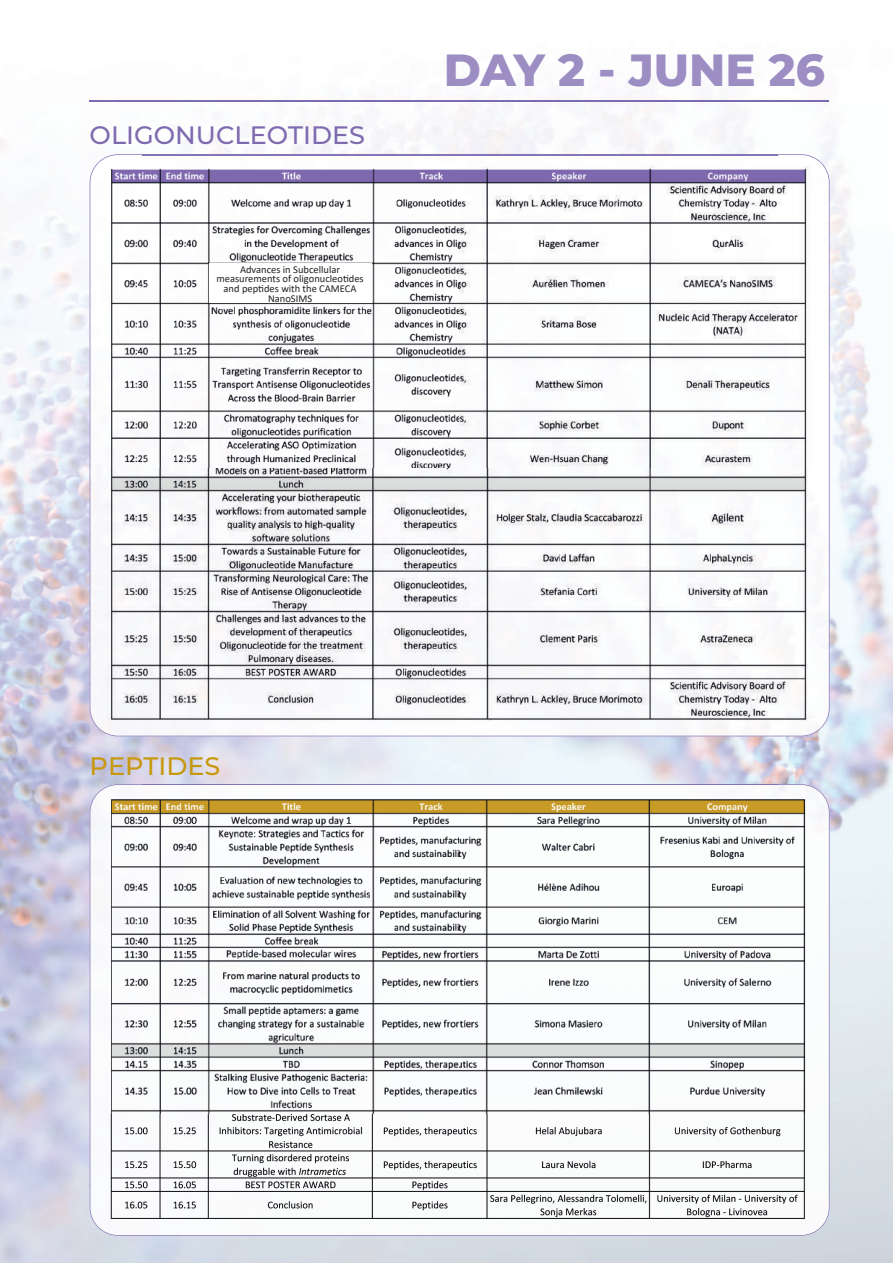
<style>
.page{position:relative;width:893px;height:1263px;background:#fff}
.page>*{position:absolute;margin:0;border:0;box-sizing:border-box;transform-origin:0 0}
.t1{font:800 45px "Montserrat";color:#9c8dc3}
.t2{font:500 25.2px "Montserrat";color:#7e6aaf}
.t3{font:500 25.2px "Montserrat";color:#c7980b}
.t4{font:10.5px/9.8px "Calibri";color:#231f20;text-align:center}
</style>
<div class="page">
<img style="left:0;top:100px;width:104px;height:1163px">
<img style="left:789px;top:100px;width:104px;height:1111px">
<img style="left:104px;top:736px;width:685px;height:48px">
<img style="left:90px;top:684px;width:740px;height:52px">
<img style="left:90px;top:154px;width:53px;height:530px">
<img style="left:777px;top:154px;width:53px;height:530px">
<img style="left:107px;top:166px;width:706px;height:555px">
<img style="left:90px;top:1186px;width:740px;height:50px">
<img style="left:90px;top:784px;width:53px;height:402px">
<img style="left:777px;top:784px;width:53px;height:402px">
<img style="left:107px;top:798px;width:706px;height:422px">
<hr style="left:90px;top:101px;width:739px;height:1px;background:#7e6aaf">
<div style="left:209px;top:264px;width:162px;height:39px;background:#fff"></div>
<h2 class="t2" style="left:90px;top:117px;width:277px">OLIGONUCLEOTIDES</h2>
<p class="t4" style="left:216px;top:264px;width:149px">Advances in Subcellular measurements of oligonucleotides and peptides with the CAMECA<br>NanoSIMS</p>
<h1 class="t1" style="left:444px;top:37px;width:383px">DAY 2 - JUNE 26</h1>
<h2 class="t3" style="left:90px;top:748px;width:132px">PEPTIDES</h2>
</div>
